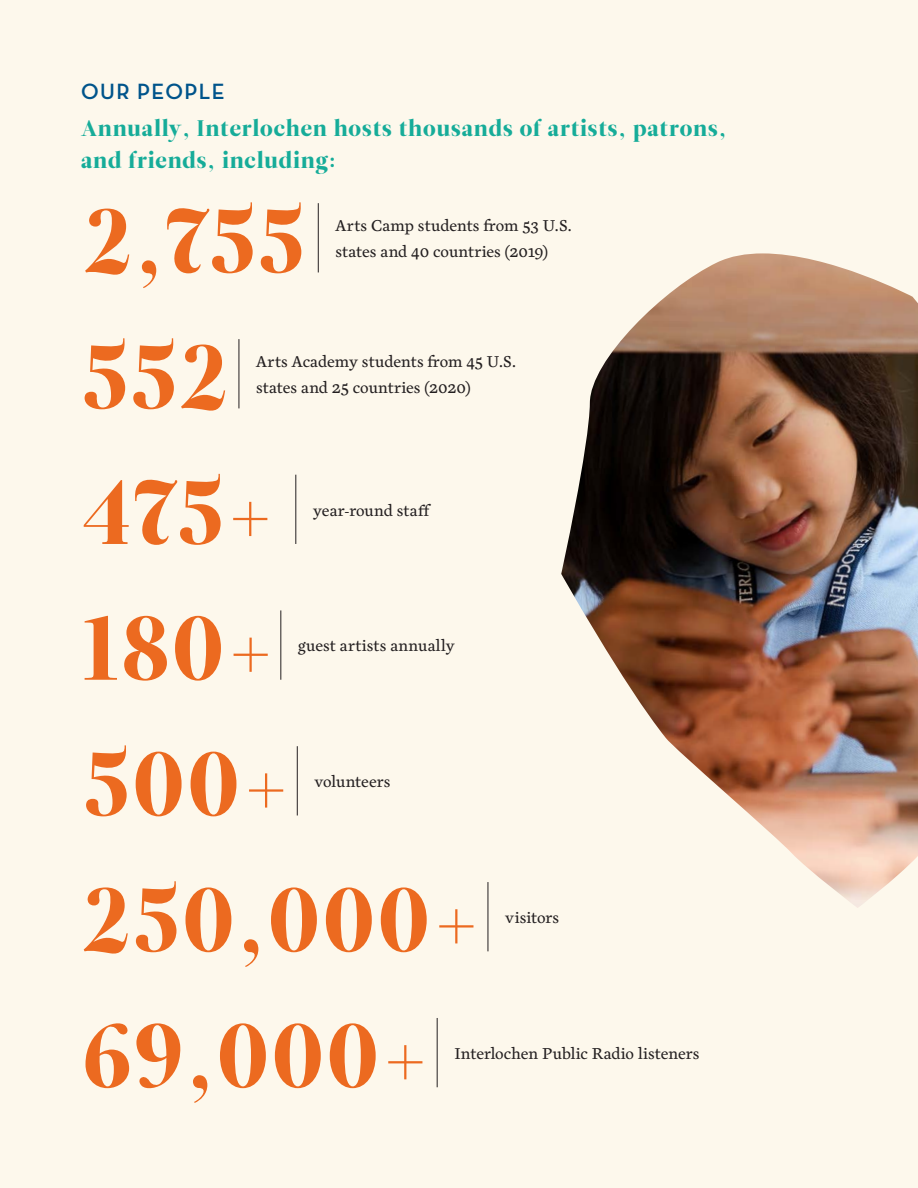
<style>
.page{position:relative;width:918px;height:1188px;background:#fdf8ec}
.page>*{position:absolute;margin:0;border:0;box-sizing:border-box;transform-origin:0 0}
.t1{font:90px "Leitura Display";color:#ec6a20}
.t2{font:22.5px/31.5px "Leitura Display";letter-spacing:.04em;color:#16ac99}
.t3{font:700 22.5px "Neutraface Display";letter-spacing:.06em;color:#00548b}
.t4{font:16.5px "Cardea OTCE";color:#231f20}
</style>
<div class="page">
<hr style="left:318px;top:203px;width:1px;height:69px;background:#231f20">
<hr style="left:239px;top:339px;width:1px;height:69px;background:#231f20">
<hr style="left:295px;top:475px;width:1px;height:69px;background:#231f20">
<hr style="left:280px;top:610px;width:1px;height:70px;background:#231f20">
<hr style="left:488px;top:882px;width:1px;height:69px;background:#231f20">
<hr style="left:437px;top:1018px;width:1px;height:69px;background:#231f20">
<img style="left:561px;top:253px;width:357px;height:655px">
<hr style="left:297px;top:746px;width:1px;height:69px;background:#231f20">
<p class="t3" style="left:81px;top:78px;width:145px">OUR PEOPLE</p>
<p class="t2" style="left:81px;top:113px;width:647px">Annually, Interlochen hosts thousands of artists, patrons, and friends, including:</p>
<p class="t1" style="left:82px;top:188px;width:225px">2,755</p>
<p class="t4" style="left:336px;top:219px;width:238px">Arts Camp students from 53 U.S.</p>
<p class="t4" style="left:336px;top:245px;width:214px">states and 40 countries (2019)</p>
<p class="t1" style="left:81px;top:324px;width:150px">552</p>
<p class="t4" style="left:256px;top:354px;width:261px">Arts Academy students from 45 U.S.</p>
<p class="t4" style="left:256px;top:381px;width:216px">states and 25 countries (2020)</p>
<p class="t1" style="left:81px;top:459px;width:196px">475+</p>
<p class="t4" style="left:313px;top:503px;width:119px">year-round staff</p>
<p class="t1" style="left:81px;top:595px;width:196px">180+</p>
<p class="t4" style="left:298px;top:639px;width:158px">guest artists annually</p>
<p class="t1" style="left:82px;top:731px;width:210px">500+</p>
<p class="t4" style="left:315px;top:775px;width:77px">volunteers</p>
<p class="t1" style="left:81px;top:867px;width:402px">250,000+</p>
<p class="t4" style="left:505px;top:911px;width:55px">visitors</p>
<p class="t1" style="left:81px;top:1002px;width:351px">69,000+</p>
<p class="t4" style="left:454px;top:1046px;width:247px">Interlochen Public Radio listeners</p>
</div>
